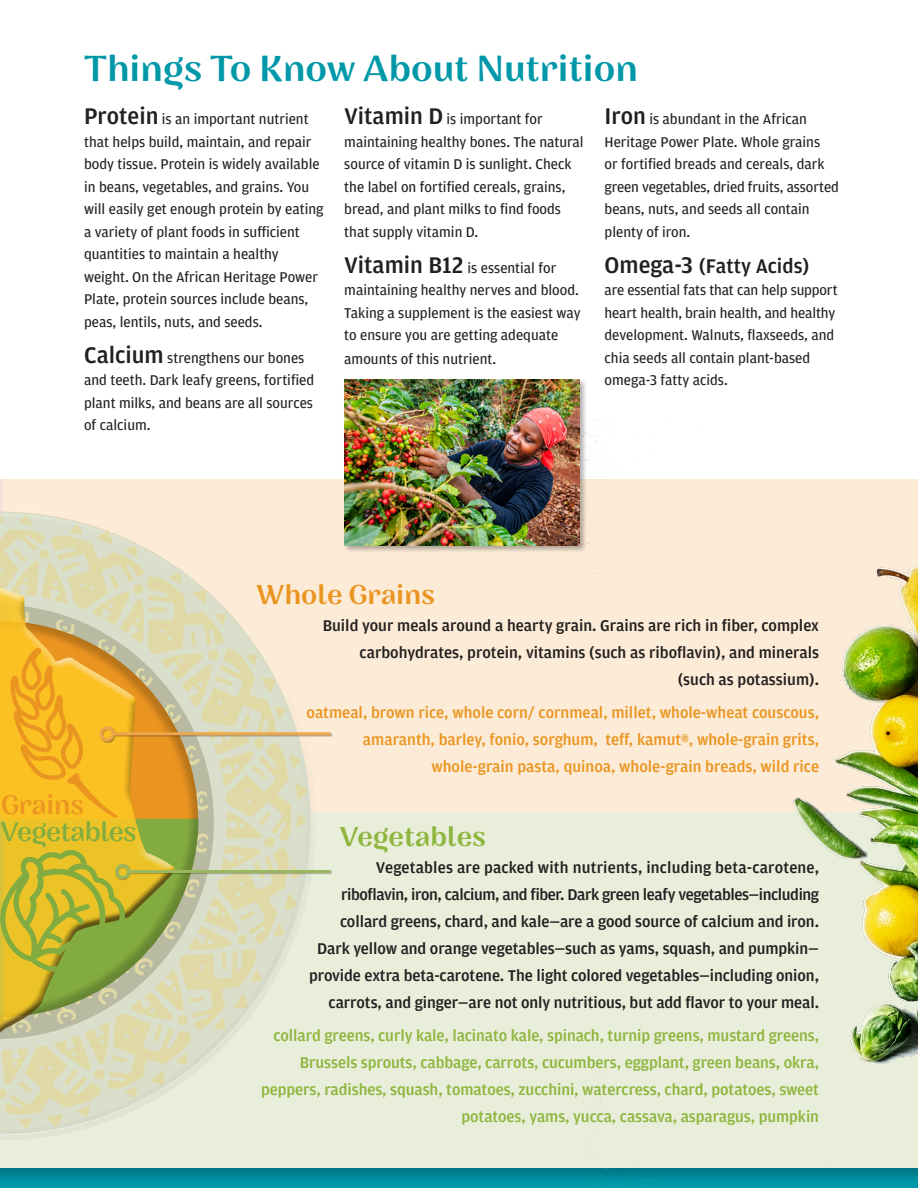
<style>
.page{position:relative;width:918px;height:1188px;background:#fff}
.page>*{position:absolute;margin:0;border:0;box-sizing:border-box;transform-origin:0 0}
.t1{font:500 36px "Nazare";color:#0098a9}
.t2{font:500 27px "Nazare";color:#eb9521}
.t3{font:500 27px "Nazare";color:#8eb63e}
.t4{font:26.85px "Nazare";letter-spacing:-.025em;color:#83ac40}
.t5{font:26.85px "Nazare";color:#eb9521}
.t6{font:500 21px "Amplitude";color:#231f20}
.t7{font:500 16.5px/27px "Amplitude";letter-spacing:-.005em;color:#231f20;text-align:right}
.t8{font:500 16.5px/27px "Amplitude";letter-spacing:-.005em;color:#8eb63e;text-align:right}
.t9{font:500 16.5px/27px "Amplitude";color:#eb9521;text-align:right}
.t10{font:15px/22.5px "Amplitude";color:#231f20}
.s1{font-weight:500;font-size:24px}
.s2{font-size:24px}
</style>
<div class="page">
<div style="left:1px;top:479px;width:917px;height:333px;background:#fcecd7"></div>
<div style="left:1px;top:812px;width:917px;height:374px;background:#e9eedb"></div>
<hr style="left:0;top:479px;width:2px;height:333px;background:#f5dfd8">
<div style="left:0;top:609px;width:317px;height:531px;background:#231f20;opacity:.25"></div>
<svg style="left:0;top:1130px;width:256px;height:28px"></svg>
<svg style="left:0;top:509px;width:309px;height:621px"></svg>
<div style="left:0;top:1161px;width:918px;height:27px;background:#231f20;opacity:.25"></div>
<div style="left:116px;top:864px;width:216px;height:17px;background:#231f20;opacity:.35"></div>
<hr style="left:129px;top:870px;width:201px;height:3px;background:#9bb860">
<div style="left:115px;top:864px;width:15px;height:15px;border:3px solid #9bb860;border-radius:50%"></div>
<div style="left:100px;top:727px;width:232px;height:16px;background:#231f20;opacity:.35"></div>
<hr style="left:113px;top:732px;width:217px;height:3px;background:#efa74b">
<div style="left:99px;top:726px;width:15px;height:15px;border:3px solid #efa74b;border-radius:50%"></div>
<img style="left:582px;top:419px;width:336px;height:769px">
<div style="left:343px;top:378px;width:244px;height:176px;background:#231f20;opacity:.35"></div>
<img style="left:344px;top:380px;width:235px;height:166px">
<p class="t1" style="left:84px;top:45px;width:555px">Things To Know About Nutrition</p>
<p class="t10" style="left:84px;top:108px;width:241px"><span class="s1">Protein</span> is an important nutrient that helps build, maintain, and repair body tissue. Protein is widely available in beans, vegetables, and grains. You will easily get enough protein by eating a variety of plant foods in sufficient quantities to maintain a healthy weight. On the African Heritage Power Plate, protein sources include beans, peas, lentils, nuts, and seeds.</p>
<p class="t10" style="left:84px;top:346px;width:232px"><span class="s1">Calcium</span> strengthens our bones and teeth. Dark leafy greens, fortified plant milks, and beans are all sources of calcium.</p>
<p class="t10" style="left:344px;top:108px;width:241px"><span class="s1">Vitamin D</span> is important for maintaining healthy bones. The natural source of vitamin D is sunlight. Check the label on fortified cereals, grains, bread, and plant milks to find foods that supply vitamin D.</p>
<p class="t10" style="left:344px;top:256px;width:238px"><span class="s1">Vitamin B12</span> is essential for maintaining healthy nerves and blood.<br>Taking a supplement is the easiest way to ensure you are getting adequate</p>
<p class="t10" style="left:344px;top:348px;width:153px">amounts of this nutrient.</p>
<p class="t10" style="left:605px;top:108px;width:236px"><span class="s1">Iron</span> is abundant in the African<br>Heritage Power Plate. Whole grains<br>or fortified breads and cereals, dark green vegetables, dried fruits, assorted beans, nuts, and seeds all contain plenty of iron.</p>
<p class="t6" style="left:605px;top:254px;width:206px"><span class="s2">Omega-3</span> (Fatty Acids)</p>
<p class="t10" style="left:605px;top:279px;width:235px">are essential fats that can help support heart health, brain health, and healthy development. Walnuts, flaxseeds, and chia seeds all contain plant-based omega-3 fatty acids.</p>
<p class="t2" style="left:257px;top:578px;width:180px">Whole Grains</p>
<p class="t7" style="left:323px;top:612px;width:498px">Build your meals around a hearty grain. Grains are rich in fiber, complex carbohydrates, protein, vitamins (such as riboflavin), and minerals</p>
<p class="t7" style="left:678px;top:666px;width:143px">(such as potassium).</p>
<p class="t9" style="left:307px;top:699px;width:514px">oatmeal, brown rice, whole corn/ cornmeal, millet, whole-wheat couscous, amaranth, barley, fonio, sorghum, teff, kamut®, whole-grain grits,</p>
<p class="t9" style="left:431px;top:753px;width:389px">whole-grain pasta, quinoa, whole-grain breads, wild rice</p>
<h3 class="t5" style="left:0;top:788px;width:85px">Grains</h3>
<h3 class="t4" style="left:1px;top:815px;width:138px">Vegetables</h3>
<p class="t3" style="left:340px;top:820px;width:148px">Vegetables</p>
<p class="t7" style="left:309px;top:854px;width:512px">Vegetables are packed with nutrients, including beta-carotene, riboflavin, iron, calcium, and fiber. Dark green leafy vegetables—including collard greens, chard, and kale—are a good source of calcium and iron.<br>Dark yellow and orange vegetables—such as yams, squash, and pumpkin— provide extra beta-carotene. The light colored vegetables—including onion, carrots, and ginger—are not only nutritious, but add flavor to your meal.</p>
<p class="t8" style="left:261px;top:1022px;width:559px">collard greens, curly kale, lacinato kale, spinach, turnip greens, mustard greens, Brussels sprouts, cabbage, carrots, cucumbers, eggplant, green beans, okra, peppers, radishes, squash, tomatoes, zucchini, watercress, chard, potatoes, sweet potatoes, yams, yucca, cassava, asparagus, pumpkin</p>
</div>
